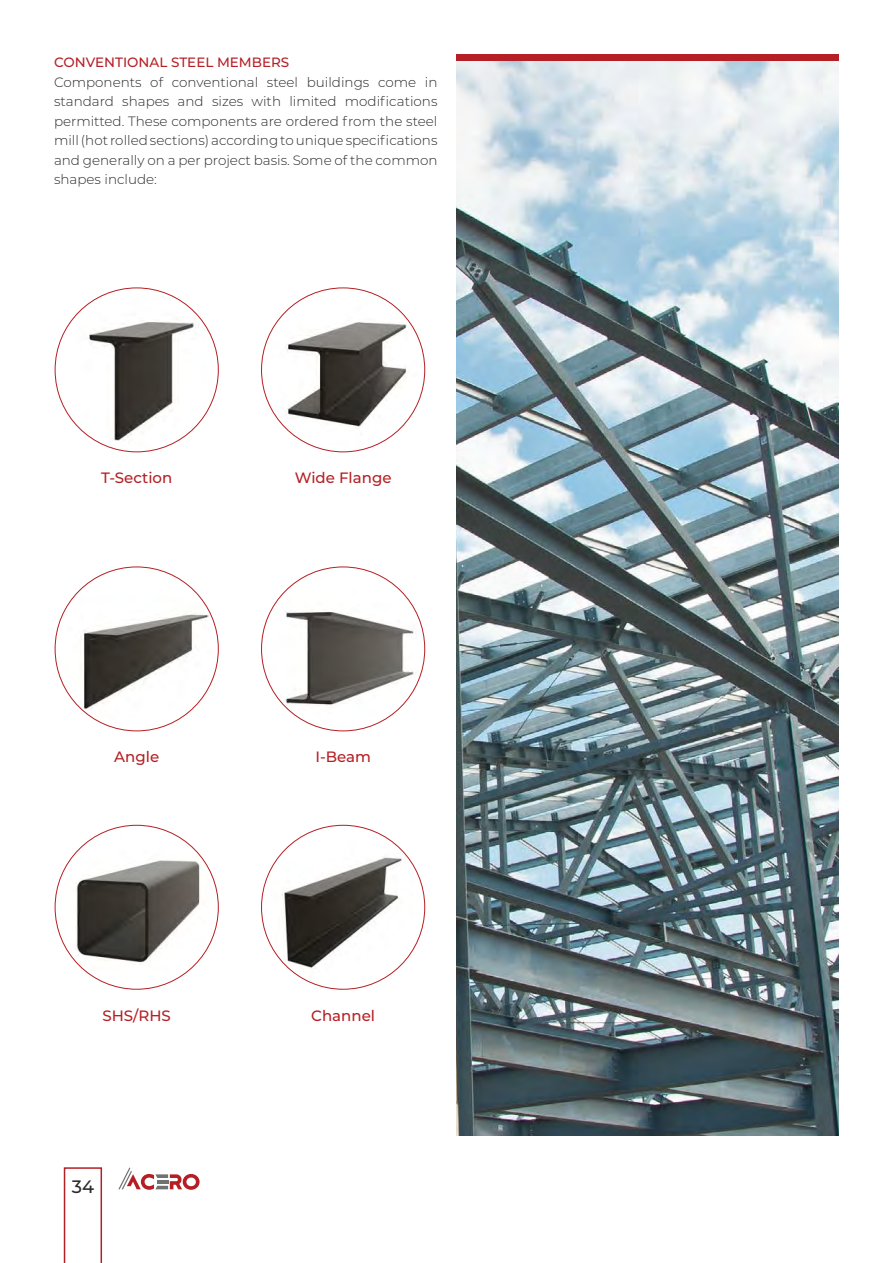
<style>
.page{position:relative;width:893px;height:1263px;background:#fff}
.page>*{position:absolute;margin:0;border:0;box-sizing:border-box;transform-origin:0 0}
.t1{font:500 18px "Montserrat";color:#2b292a}
.t2{font:500 15px "Montserrat";color:#b51f23}
.t3{font:300 13.5px/19.5px "Montserrat";color:#2b292a;text-align:justify}
.t4{font:500 13.5px "Montserrat";color:#b51f26}
</style>
<div class="page">
<svg style="left:64px;top:1167px;width:38px;height:96px"></svg>
<img style="left:456px;top:61px;width:383px;height:1074px">
<img style="left:55px;top:288px;width:163px;height:164px;border-radius:82px">
<img style="left:55px;top:567px;width:163px;height:164px;border-radius:82px">
<img style="left:55px;top:825px;width:163px;height:164px;border-radius:82px">
<img style="left:262px;top:288px;width:163px;height:164px;border-radius:82px">
<img style="left:262px;top:567px;width:163px;height:164px;border-radius:82px">
<img style="left:262px;top:831px;width:163px;height:158px">
<div style="left:456px;top:54px;width:383px;height:7px;background:#b51f26"></div>
<svg style="left:118px;top:1167px;width:82px;height:23px"></svg>
<p class="t4" style="left:54px;top:53px;width:237px">CONVENTIONAL STEEL MEMBERS</p>
<p class="t3" style="left:54px;top:72px;width:385px">Components of conventional steel buildings come in standard shapes and sizes with limited modifications permitted. These components are ordered from the steel mill (hot rolled sections) according to unique specifications and generally on a per project basis. Some of the common shapes include:</p>
<p class="t2" style="left:101px;top:468px;width:73px">T-Section</p>
<p class="t2" style="left:295px;top:468px;width:98px">Wide Flange</p>
<p class="t2" style="left:114px;top:747px;width:46px">Angle</p>
<p class="t2" style="left:315px;top:747px;width:57px">I-Beam</p>
<p class="t2" style="left:102px;top:1005px;width:70px">SHS/RHS</p>
<p class="t2" style="left:311px;top:1005px;width:65px">Channel</p>
<h1 class="t1" style="left:72px;top:1174px;width:24px">34</h1>
</div>
